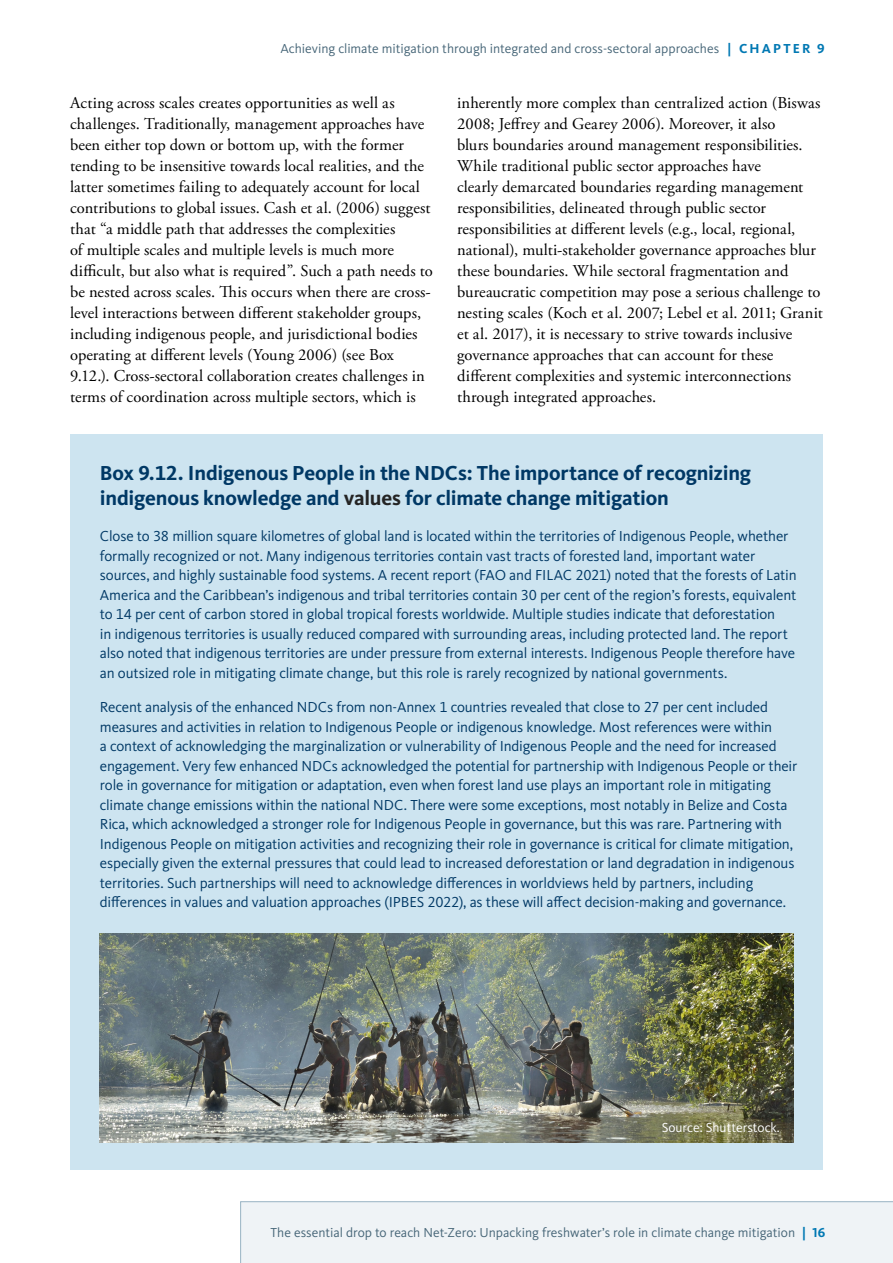
<style>
.page{position:relative;width:893px;height:1263px;background:#fff}
.page>*{position:absolute;margin:0;border:0;box-sizing:border-box;transform-origin:0 0}
.text_box_heading{font:700 21px/25.2px "Kievit OT";letter-spacing:-.01em;color:#003865}
.body_text{font:16.5px/21px "Adobe Garamond Pro";letter-spacing:.005em;color:#000}
.text_box_body_text{font:15px/19.5px "Kievit OT";letter-spacing:-.01em;color:#003865}
.t1{font:13.5px "Kievit OT";letter-spacing:-.005em;color:#476678}
.table_figure_title{font:13.5px "Kievit OT";color:#fff}
.s1{font-weight:700;color:#0078b3}
.s2{color:#242424}
</style>
<div class="page">
<div style="left:70px;top:434px;width:753px;height:735px;background:#cde4f0"></div>
<img style="left:100px;top:933px;width:693px;height:209px">
<div style="left:240px;top:1201px;width:653px;height:62px;background:#eff3f6"></div>
<p class="t1" style="left:280px;top:41px;width:546px">Achieving climate mitigation through integrated and cross-sectoral approaches <span class="s1">| C H A P T E R 9</span></p>
<p class="body_text" style="left:70px;top:93px;width:364px">Acting across scales creates opportunities as well as challenges. Traditionally, management approaches have been either top down or bottom up, with the former tending to be insensitive towards local realities, and the latter sometimes failing to adequately account for local contributions to global issues. Cash et al. (2006) suggest that “a middle path that addresses the complexities<br>of multiple scales and multiple levels is much more difficult, but also what is required”. Such a path needs to be nested across scales. This occurs when there are cross&shy;level interactions between different stakeholder groups, including indigenous people, and jurisdictional bodies operating at different levels (Young 2006) (see Box 9.12.). Cross-sectoral collaboration creates challenges in terms of coordination across multiple sectors, which is</p>
<p class="body_text" style="left:457px;top:93px;width:367px">inherently more complex than centralized action (Biswas 2008; Jeffrey and Gearey 2006). Moreover, it also<br>blurs boundaries around management responsibilities.<br>While traditional public sector approaches have<br>clearly demarcated boundaries regarding management responsibilities, delineated through public sector responsibilities at different levels (e.g., local, regional, national), multi-stakeholder governance approaches blur these boundaries. While sectoral fragmentation and bureaucratic competition may pose a serious challenge to nesting scales (Koch et al. 2007; Lebel et al. 2011; Granit et al. 2017), it is necessary to strive towards inclusive governance approaches that can account for these different complexities and systemic interconnections through integrated approaches.</p>
<p class="text_box_heading" style="left:100px;top:460px;width:653px">Box 9.12. Indigenous People in the NDCs: The importance of recognizing indigenous knowledge and <span class="s2">values</span> for climate change mitigation</p>
<p class="text_box_body_text" style="left:100px;top:527px;width:698px">Close to 38 million square kilometres of global land is located within the territories of Indigenous People, whether formally recognized or not. Many indigenous territories contain vast tracts of forested land, important water sources, and highly sustainable food systems. A recent report (FAO and FILAC 2021) noted that the forests of Latin America and the Caribbean’s indigenous and tribal territories contain 30 per cent of the region’s forests, equivalent to 14 per cent of carbon stored in global tropical forests worldwide. Multiple studies indicate that deforestation<br>in indigenous territories is usually reduced compared with surrounding areas, including protected land. The report also noted that indigenous territories are under pressure from external interests. Indigenous People therefore have an outsized role in mitigating climate change, but this role is rarely recognized by national governments.</p>
<p class="text_box_body_text" style="left:100px;top:697px;width:699px">Recent analysis of the enhanced NDCs from non-Annex 1 countries revealed that close to 27 per cent included measures and activities in relation to Indigenous People or indigenous knowledge. Most references were within<br>a context of acknowledging the marginalization or vulnerability of Indigenous People and the need for increased engagement. Very few enhanced NDCs acknowledged the potential for partnership with Indigenous People or their role in governance for mitigation or adaptation, even when forest land use plays an important role in mitigating climate change emissions within the national NDC. There were some exceptions, most notably in Belize and Costa Rica, which acknowledged a stronger role for Indigenous People in governance, but this was rare. Partnering with Indigenous People on mitigation activities and recognizing their role in governance is critical for climate mitigation, especially given the external pressures that could lead to increased deforestation or land degradation in indigenous territories. Such partnerships will need to acknowledge differences in worldviews held by partners, including differences in values and valuation approaches (IPBES 2022), as these will affect decision-making and governance.</p>
<p class="table_figure_title" style="left:662px;top:1119px;width:120px">Source: Shutterstock.</p>
<p class="t1" style="left:270px;top:1225px;width:556px">The essential drop to reach Net-Zero: Unpacking freshwater’s role in climate change mitigation <span class="s1">| 16</span></p>
</div>
